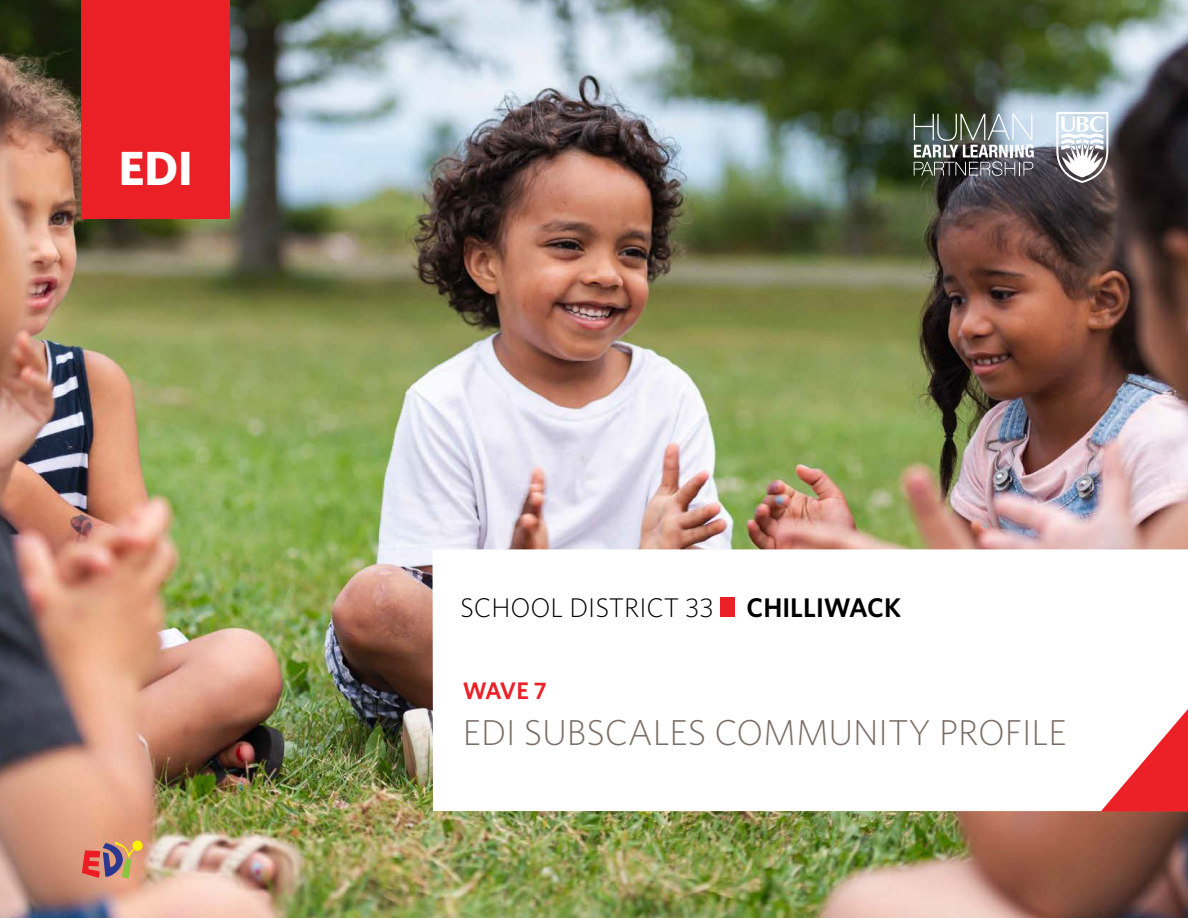
<style>
.page{position:relative;width:1188px;height:918px;background:#fff}
.page>*{position:absolute;margin:0;border:0;box-sizing:border-box;transform-origin:0 0}
.t1{font:700 48px "Whitney";color:#fff}
.t2{font:300 36px "Whitney";color:#7a6e66}
.t3{font:300 27px "Whitney";color:#000}
.t4{font:600 24px "Whitney";color:#eb2127}
.s1{font-weight:600}
</style>
<div class="page">
<img style="left:0;top:0;width:1188px;height:918px">
<div style="left:82px;top:0;width:148px;height:219px;background:#eb2027"></div>
<svg style="left:433px;top:549px;width:755px;height:262px"></svg>
<img style="left:914px;top:114px;width:120px;height:62px">
<svg style="left:1056px;top:112px;width:52px;height:71px"></svg>
<div style="left:132px;top:841px;width:11px;height:10px;background:#fff100;border-radius:50%"></div>
<svg style="left:82px;top:842px;width:52px;height:36px;background:#b8776b"></svg>
<div style="left:720px;top:597px;width:14px;height:20px;background:#eb2127"></div>
<svg style="left:1100px;top:709px;width:88px;height:104px"></svg>
<h1 class="t1" style="left:119px;top:137px;width:76px">EDI</h1>
<p class="t3" style="left:460px;top:589px;width:442px">SCHOOL DISTRICT 33 <span class="s1">CHILLIWACK</span></p>
<p class="t4" style="left:463px;top:675px;width:85px">WAVE 7</p>
<p class="t2" style="left:463px;top:709px;width:605px">EDI SUBSCALES COMMUNITY PROFILE</p>
</div>
